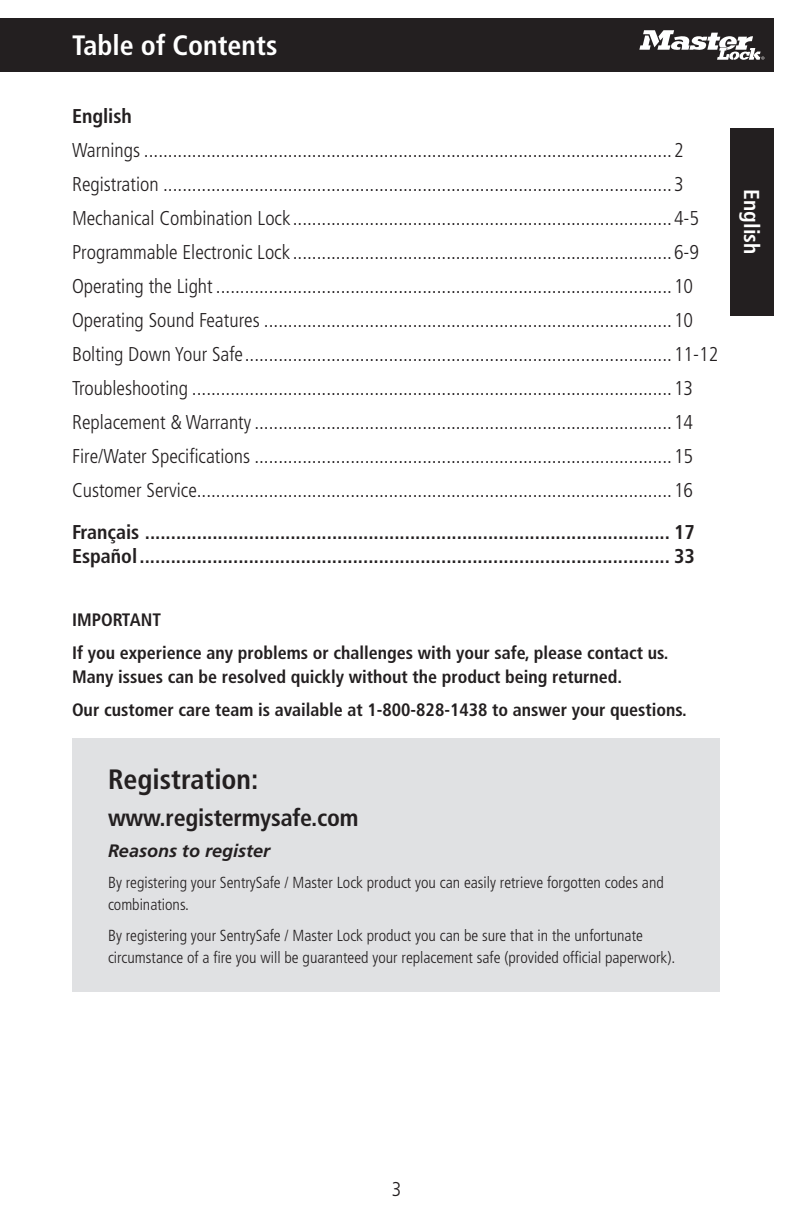
<style>
.page{position:relative;width:792px;height:1224px;background:#fff}
.page>*{position:absolute;margin:0;border:0;box-sizing:border-box;transform-origin:0 0}
.t1{font:700 condensed 28px "Frutiger";color:#fff}
.t2{font:700 condensed 28px "Frutiger";color:#231f20}
.t3{font:700 condensed 24px "Frutiger";letter-spacing:-.01em;color:#231f20}
.t4{font:700 condensed 21.6px "Frutiger";color:#fff}
.t5{font:300 condensed 20px/34px "Frutiger LT Std";color:#231f20}
.t6{font:700 condensed 20px/24px "Frutiger";color:#231f20}
.t7{font:700 condensed 18px/24px "Frutiger";color:#231f20}
.t8{font:italic 700 18px "Frutiger";color:#231f20}
.t9{font:300 condensed 16px/22px "Frutiger LT Std";color:#231f20}
.s1{font-family:"Frutiger";font-weight:700}
</style>
<div class="page">
<div style="left:0;top:18px;width:774px;height:54px;background:#231f20"></div>
<div style="left:731px;top:128px;width:43px;height:188px;background:#231f20"></div>
<svg style="left:639px;top:30px;width:125px;height:30px"></svg>
<div style="left:72px;top:739px;width:648px;height:253px;background:#e0e1e3"></div>
<p class="t1" style="left:72px;top:28px;width:207px">Table of Contents</p>
<p class="t5" style="left:72px;top:99px;width:648px"><span class="s1">English<br></span>Warnings ..............................................................................................................2<br>Registration ..........................................................................................................3<br>Mechanical Combination Lock ...............................................................................4-5<br>Programmable Electronic Lock ...............................................................................6-9<br>Operating the Light ...............................................................................................10<br>Operating Sound Features .....................................................................................10<br>Bolting Down Your Safe.........................................................................................11-12<br>Troubleshooting ....................................................................................................13<br>Replacement &amp; Warranty .......................................................................................14<br>Fire/Water Specifications .......................................................................................15<br>Customer Service...................................................................................................16</p>
<p class="t6" style="left:72px;top:520px;width:624px">Français ..................................................................................................... 17<br>Español...................................................................................................... 33</p>
<p class="t7" style="left:72px;top:607px;width:91px">IMPORTANT</p>
<p class="t7" style="left:72px;top:640px;width:598px">If you experience any problems or challenges with your safe, please contact us.<br>Many issues can be resolved quickly without the product being returned.</p>
<p class="t7" style="left:72px;top:697px;width:616px">Our customer care team is available at 1-800-828-1438 to answer your questions.</p>
<p class="t2" style="left:108px;top:762px;width:152px">Registration:</p>
<p class="t3" style="left:108px;top:804px;width:252px">www.registermysafe.com</p>
<p class="t8" style="left:108px;top:840px;width:164px">Reasons to register</p>
<p class="t9" style="left:108px;top:872px;width:557px">By registering your SentrySafe / Master Lock product you can easily retrieve forgotten codes and combinations.</p>
<p class="t9" style="left:108px;top:925px;width:569px">By registering your SentrySafe / Master Lock product you can be sure that in the unfortunate circumstance of a fire you will be guaranteed your replacement safe (provided official paperwork).</p>
<p class="t4" style="left:765px;top:189px;width:66px;rotate:90deg">English</p>
<p class="t5" style="left:392px;top:1172px;width:11px">3</p>
</div>
